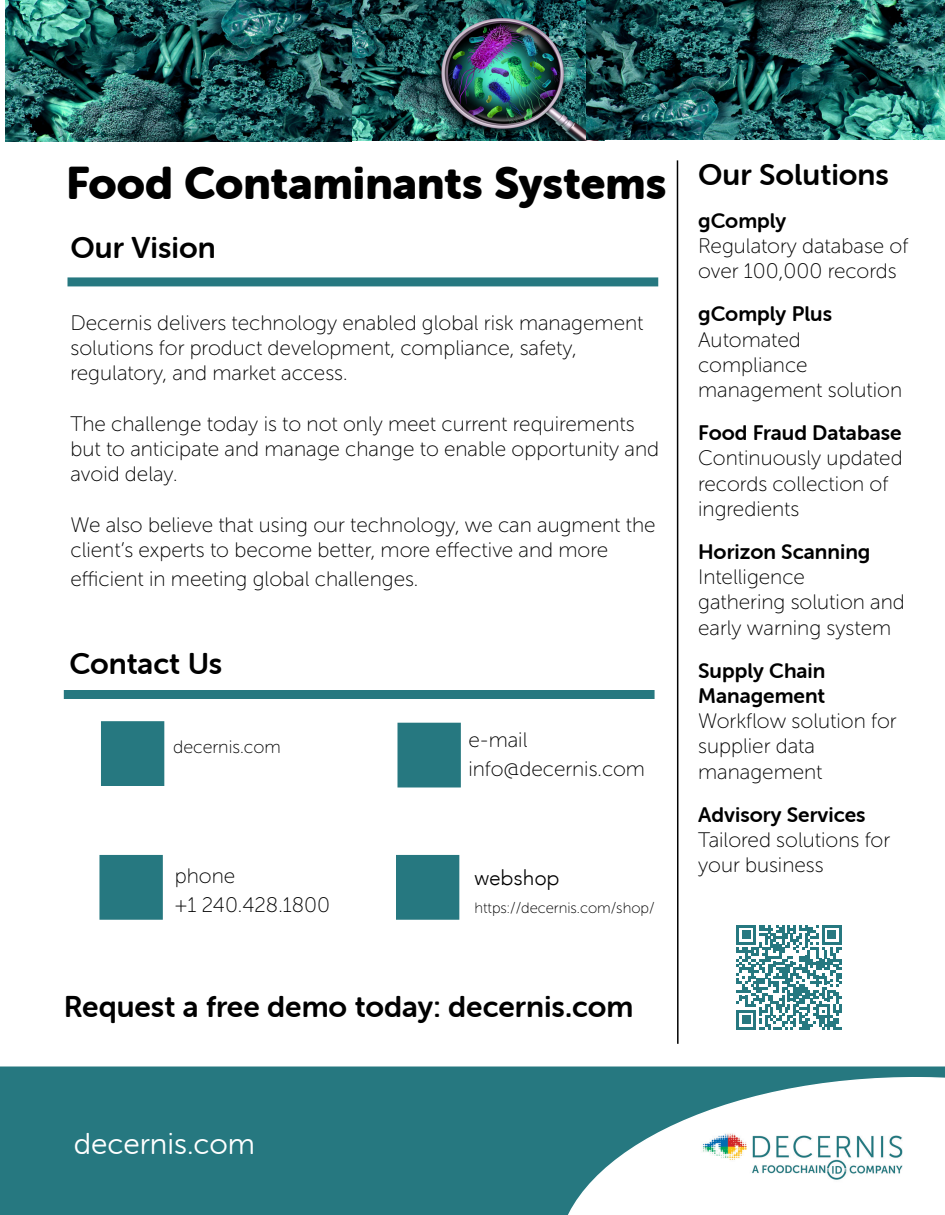
<style>
.page{position:relative;width:945px;height:1215px;background:#fff}
.page>*{position:absolute;margin:0;border:0;box-sizing:border-box;transform-origin:0 0}
.t1{font:45px "Museo Sans Rounded 900";color:#000}
.t2{font:30px "Museo Sans Rounded 700";color:#000}
.t3{font:30px "Museo Sans Rounded 300";color:#fff}
.t4{font:21px/25.2px "Museo Sans Rounded 100";color:#000}
.t5{font:21px "Museo Sans Rounded 700";color:#000}
.t6{font:300 21px "Avenir";color:#000}
.t7{font:18px "Museo Sans Rounded 100";color:#000}
.t8{font:15px "Museo Sans Rounded 100";color:#000}
</style>
<div class="page">
<div style="left:0;top:1066px;width:945px;height:149px;background:#267880"></div>
<svg style="left:555px;top:1075px;width:390px;height:140px"></svg>
<div style="left:68px;top:277px;width:590px;height:9px;background:#267880"></div>
<hr style="left:677px;top:160px;width:2px;height:884px;background:#000">
<svg style="left:737px;top:925px;width:104px;height:105px"></svg>
<div style="left:101px;top:721px;width:63px;height:65px;background:#267880"></div>
<div style="left:396px;top:855px;width:63px;height:65px;background:#267880"></div>
<div style="left:99px;top:855px;width:64px;height:65px;background:#267880;border:2px solid #267880"></div>
<div style="left:398px;top:723px;width:63px;height:65px;background:#267880;border:2px solid #267880"></div>
<div style="left:64px;top:690px;width:591px;height:9px;background:#267880"></div>
<img style="left:692px;top:1121px;width:232px;height:67px">
<img style="left:351px;top:0;width:236px;height:140px">
<img style="left:5px;top:0;width:346px;height:141px">
<img style="left:587px;top:0;width:358px;height:140px">
<p class="t1" style="left:66px;top:158px;width:602px">Food Contaminants Systems</p>
<p class="t2" style="left:70px;top:231px;width:147px">Our Vision</p>
<p class="t4" style="left:70px;top:310px;width:574px">Decernis delivers technology enabled global risk management solutions for product development, compliance, safety,</p>
<p class="t4" style="left:70px;top:361px;width:279px">regulatory, and market access.</p>
<p class="t4" style="left:70px;top:411px;width:590px">The challenge today is to not only meet current requirements but to anticipate and manage change to enable opportunity and avoid delay.</p>
<p class="t4" style="left:70px;top:512px;width:587px">We also believe that using our technology, we can augment the client’s experts to become better, more effective and more</p>
<p class="t4" style="left:70px;top:566px;width:349px">efficient in meeting global challenges.</p>
<p class="t2" style="left:69px;top:647px;width:155px">Contact Us</p>
<p class="t7" style="left:173px;top:737px;width:109px">decernis.com</p>
<p class="t4" style="left:175px;top:864px;width:62px">phone</p>
<p class="t4" style="left:175px;top:892px;width:157px">+1 240.428.1800</p>
<p class="t4" style="left:468px;top:728px;width:61px">e-mail</p>
<p class="t4" style="left:468px;top:757px;width:178px">info@decernis.com</p>
<p class="t6" style="left:474px;top:865px;width:87px">webshop</p>
<p class="t8" style="left:474px;top:900px;width:182px">https://decernis.com/shop/</p>
<p class="t2" style="left:64px;top:990px;width:571px">Request a free demo today: decernis.com</p>
<p class="t2" style="left:698px;top:158px;width:192px">Our Solutions</p>
<p class="t5" style="left:698px;top:209px;width:90px">gComply</p>
<p class="t4" style="left:698px;top:234px;width:212px">Regulatory database of over 100,000 records</p>
<p class="t5" style="left:698px;top:303px;width:135px">gComply Plus</p>
<p class="t4" style="left:698px;top:327px;width:104px">Automated</p>
<p class="t4" style="left:698px;top:352px;width:111px">compliance</p>
<p class="t4" style="left:698px;top:378px;width:205px">management solution</p>
<p class="t5" style="left:698px;top:421px;width:205px">Food Fraud Database</p>
<p class="t4" style="left:698px;top:446px;width:206px">Continuously updated records collection of ingredients</p>
<p class="t5" style="left:698px;top:540px;width:174px">Horizon Scanning</p>
<p class="t4" style="left:698px;top:565px;width:108px">Intelligence</p>
<p class="t4" style="left:698px;top:590px;width:208px">gathering solution and early warning system</p>
<p class="t5" style="left:698px;top:659px;width:129px">Supply Chain</p>
<p class="t5" style="left:698px;top:684px;width:128px">Management</p>
<p class="t4" style="left:698px;top:709px;width:200px">Workflow solution for supplier data</p>
<p class="t4" style="left:698px;top:759px;width:126px">management</p>
<p class="t5" style="left:698px;top:803px;width:169px">Advisory Services</p>
<p class="t4" style="left:698px;top:828px;width:194px">Tailored solutions for your business</p>
<p class="t3" style="left:74px;top:1128px;width:183px">decernis.com</p>
</div>
